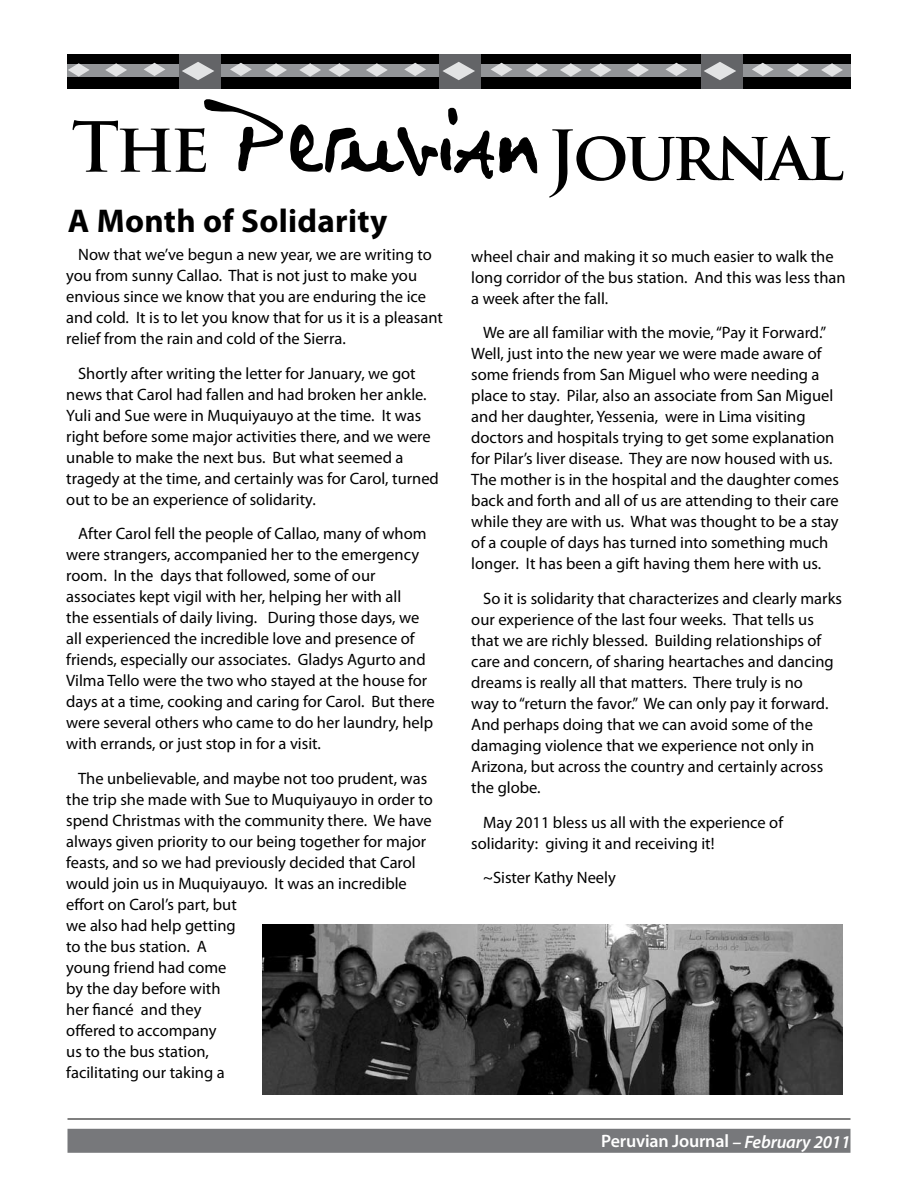
<style>
.page{position:relative;width:918px;height:1188px;background:#fff}
.page>*{position:absolute;margin:0;border:0;box-sizing:border-box;transform-origin:0 0}
.t1{font:700 33px "Myriad Pro";letter-spacing:.01em;color:#000}
.t2{font:600 18px "Myriad Pro";letter-spacing:-.01em;color:#fff}
.t3{font:16.5px/21px "Myriad Pro";color:#000}
.s1{font-style:italic}
</style>
<div class="page">
<hr style="left:68px;top:1119px;width:782px;height:1px;background:#000">
<div style="left:68px;top:1129px;width:782px;height:24px;background:#77787b"></div>
<div style="left:68px;top:54px;width:261px;height:34px;background:#000"></div>
<div style="left:68px;top:64px;width:261px;height:12px;background:#939598"></div>
<svg style="left:105px;top:63px;width:22px;height:14px"></svg>
<svg style="left:230px;top:63px;width:22px;height:13px"></svg>
<svg style="left:68px;top:63px;width:22px;height:14px"></svg>
<div style="left:179px;top:54px;width:42px;height:34px;background:#636467"></div>
<svg style="left:182px;top:62px;width:32px;height:18px"></svg>
<svg style="left:144px;top:63px;width:21px;height:13px"></svg>
<svg style="left:265px;top:63px;width:22px;height:14px"></svg>
<svg style="left:299px;top:63px;width:22px;height:14px"></svg>
<div style="left:328px;top:54px;width:261px;height:34px;background:#000"></div>
<div style="left:328px;top:64px;width:261px;height:12px;background:#939598"></div>
<svg style="left:366px;top:63px;width:22px;height:14px"></svg>
<svg style="left:491px;top:63px;width:21px;height:13px"></svg>
<svg style="left:329px;top:63px;width:21px;height:14px"></svg>
<div style="left:439px;top:54px;width:42px;height:34px;background:#636467"></div>
<svg style="left:442px;top:62px;width:33px;height:18px"></svg>
<svg style="left:404px;top:63px;width:22px;height:13px"></svg>
<svg style="left:526px;top:63px;width:22px;height:14px"></svg>
<svg style="left:560px;top:63px;width:22px;height:14px"></svg>
<div style="left:589px;top:54px;width:261px;height:34px;background:#000"></div>
<div style="left:589px;top:64px;width:261px;height:12px;background:#939598"></div>
<svg style="left:627px;top:63px;width:22px;height:14px"></svg>
<svg style="left:752px;top:63px;width:22px;height:13px"></svg>
<svg style="left:590px;top:63px;width:22px;height:14px"></svg>
<div style="left:701px;top:54px;width:42px;height:34px;background:#636467"></div>
<svg style="left:704px;top:62px;width:32px;height:18px"></svg>
<svg style="left:666px;top:63px;width:21px;height:13px"></svg>
<svg style="left:787px;top:63px;width:22px;height:14px"></svg>
<svg style="left:821px;top:63px;width:22px;height:14px"></svg>
<svg style="left:73px;top:99px;width:465px;height:80px"></svg>
<svg style="left:549px;top:129px;width:294px;height:68px"></svg>
<img style="left:262px;top:924px;width:581px;height:171px">
<h1 class="t1" style="left:68px;top:199px;width:321px">A Month of Solidarity</h1>
<p class="t3" style="left:66px;top:244px;width:378px;text-indent:12px">Now that we’ve begun a new year, we are writing to you from sunny Callao. That is not just to make you envious since we know that you are enduring the ice and cold. It is to let you know that for us it is a pleasant relief from the rain and cold of the Sierra.</p>
<p class="t3" style="left:66px;top:362px;width:374px;text-indent:12px">Shortly after writing the letter for January, we got news that Carol had fallen and had broken her ankle.<br>Yuli and Sue were in Muquiyauyo at the time. It was right before some major activities there, and we were unable to make the next bus. But what seemed a tragedy at the time, and certainly was for Carol, turned out to be an experience of solidarity.</p>
<p class="t3" style="left:66px;top:523px;width:370px;text-indent:12px">After Carol fell the people of Callao, many of whom were strangers, accompanied her to the emergency room. In the days that followed, some of our associates kept vigil with her, helping her with all<br>the essentials of daily living. During those days, we all experienced the incredible love and presence of friends, especially our associates. Gladys Agurto and Vilma Tello were the two who stayed at the house for days at a time, cooking and caring for Carol. But there were several others who came to do her laundry, help with errands, or just stop in for a visit.</p>
<p class="t3" style="left:66px;top:768px;width:368px;text-indent:12px">The unbelievable, and maybe not too prudent, was the trip she made with Sue to Muquiyauyo in order to spend Christmas with the community there. We have always given priority to our being together for major feasts, and so we had previously decided that Carol would join us in Muquiyauyo. It was an incredible effort on Carol’s part, but<br>we also had help getting<br>to the bus station. A<br>young friend had come<br>by the day before with<br>her fiancé and they<br>offered to accompany<br>us to the bus station,<br>facilitating our taking a</p>
<p class="t3" style="left:471px;top:246px;width:376px">wheel chair and making it so much easier to walk the long corridor of the bus station. And this was less than a week after the fall.</p>
<p class="t3" style="left:471px;top:322px;width:369px;text-indent:12px">We are all familiar with the movie, “Pay it Forward.” Well, just into the new year we were made aware of some friends from San Miguel who were needing a place to stay. Pilar, also an associate from San Miguel and her daughter, Yessenia, were in Lima visiting doctors and hospitals trying to get some explanation for Pilar’s liver disease. They are now housed with us.<br>The mother is in the hospital and the daughter comes back and forth and all of us are attending to their care while they are with us. What was thought to be a stay of a couple of days has turned into something much longer. It has been a gift having them here with us.</p>
<p class="t3" style="left:471px;top:588px;width:372px;text-indent:12px">So it is solidarity that characterizes and clearly marks our experience of the last four weeks. That tells us that we are richly blessed. Building relationships of care and concern, of sharing heartaches and dancing dreams is really all that matters. There truly is no<br>way to “return the favor.” We can only pay it forward.<br>And perhaps doing that we can avoid some of the damaging violence that we experience not only in Arizona, but across the country and certainly across the globe.</p>
<p class="t3" style="left:471px;top:811px;width:313px;text-indent:12px">May 2011 bless us all with the experience of solidarity: giving it and receiving it!</p>
<p class="t3" style="left:483px;top:867px;width:134px">~Sister Kathy Neely</p>
<p class="t2" style="left:601px;top:1129px;width:251px">Peruvian Journal <span class="s1">– February 2011</span></p>
</div>
